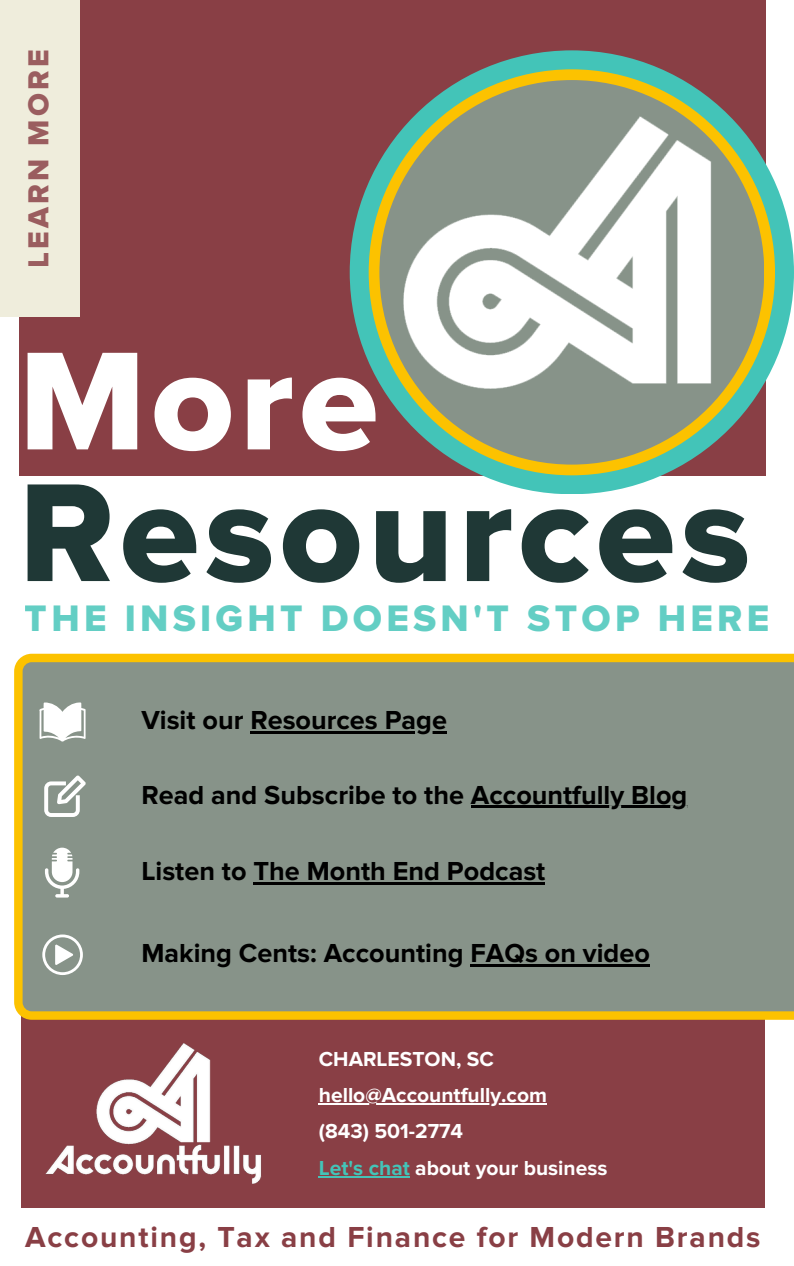
<style>
.page{position:relative;width:794px;height:1266px;background:#fff}
.page>*{position:absolute;margin:0;border:0;box-sizing:border-box;transform-origin:0 0}
.t1{font:144.75px/131.6px "Proxima Nova Extrabld";letter-spacing:.035em;color:#1f3836}
.t2{font:38.25px "Proxima Nova Extrabld";letter-spacing:.11em;color:#43c4b8}
.t3{font:700 30px "Proxima Nova";letter-spacing:.06em;color:#893f45}
.t4{font:30px "Proxima Nova Extrabld";letter-spacing:.1em;color:#893f45}
.t5{font:700 27px "Proxima Nova";color:#000}
.t6{font:700 21px "Proxima Nova";color:#fff}
.s1{color:#fff}
.s2{color:#43c4b8}
</style>
<div class="page">
<div style="left:19px;top:0;width:746px;height:476px;background:#893f45"></div>
<div style="left:21px;top:999px;width:742px;height:209px;background:#893f45"></div>
<div style="left:349px;top:50px;width:444px;height:444px;background:#43c4b8;border-radius:50%"></div>
<div style="left:368px;top:69px;width:406px;height:406px;background:#fcc200;border-radius:50%"></div>
<div style="left:379px;top:80px;width:384px;height:384px;background:#879389;border-radius:50%"></div>
<img style="left:379px;top:98px;width:372px;height:311px">
<div style="left:0;top:0;width:79px;height:317px;background:#efeddc"></div>
<div style="left:14px;top:654px;width:779px;height:365px;background:#879389"></div>
<img style="left:45px;top:1043px;width:217px;height:141px">
<svg style="left:39px;top:702px;width:47px;height:39px"></svg>
<svg style="left:44px;top:775px;width:42px;height:42px"></svg>
<svg style="left:45px;top:847px;width:34px;height:50px"></svg>
<svg style="left:42px;top:934px;width:41px;height:41px"></svg>
<hr style="left:319px;top:1103px;width:227px;height:1px;background:#fff">
<hr style="left:250px;top:731px;width:197px;height:2px;background:#000">
<hr style="left:470px;top:805px;width:217px;height:2px;background:#000">
<hr style="left:253px;top:882px;width:292px;height:2px;background:#000">
<hr style="left:470px;top:964px;width:179px;height:2px;background:#000">
<hr style="left:319px;top:1175px;width:90px;height:2px;background:#43c4b8">
<p class="t4" style="left:21px;top:268px;width:219px;rotate:-90deg">LEARN MORE</p>
<h3 class="t1" style="left:19px;top:338px;width:732px"><span class="s1">More<br></span>Resources</h3>
<h2 class="t2" style="left:25px;top:596px;width:745px">THE INSIGHT DOESN'T STOP HERE</h2>
<p class="t5" style="left:141px;top:704px;width:307px">Visit our Resources Page</p>
<p class="t5" style="left:141px;top:779px;width:547px">Read and Subscribe to the Accountfully Blog</p>
<h5 class="t5" style="left:141px;top:855px;width:405px">Listen to The Month End Podcast</h5>
<h5 class="t5" style="left:141px;top:937px;width:509px">Making Cents: Accounting FAQs on video</h5>
<h2 class="t6" style="left:319px;top:1046px;width:176px">CHARLESTON, SC</h2>
<h1 class="t6" style="left:319px;top:1082px;width:229px">hello@Accountfully.com</h1>
<p class="t6" style="left:319px;top:1119px;width:146px">(843) 501-2774</p>
<h5 class="t6" style="left:319px;top:1155px;width:290px"><span class="s2">Let's chat</span> about your business</h5>
<p class="t3" style="left:25px;top:1219px;width:736px">Accounting, Tax and Finance for Modern Brands</p>
</div>
